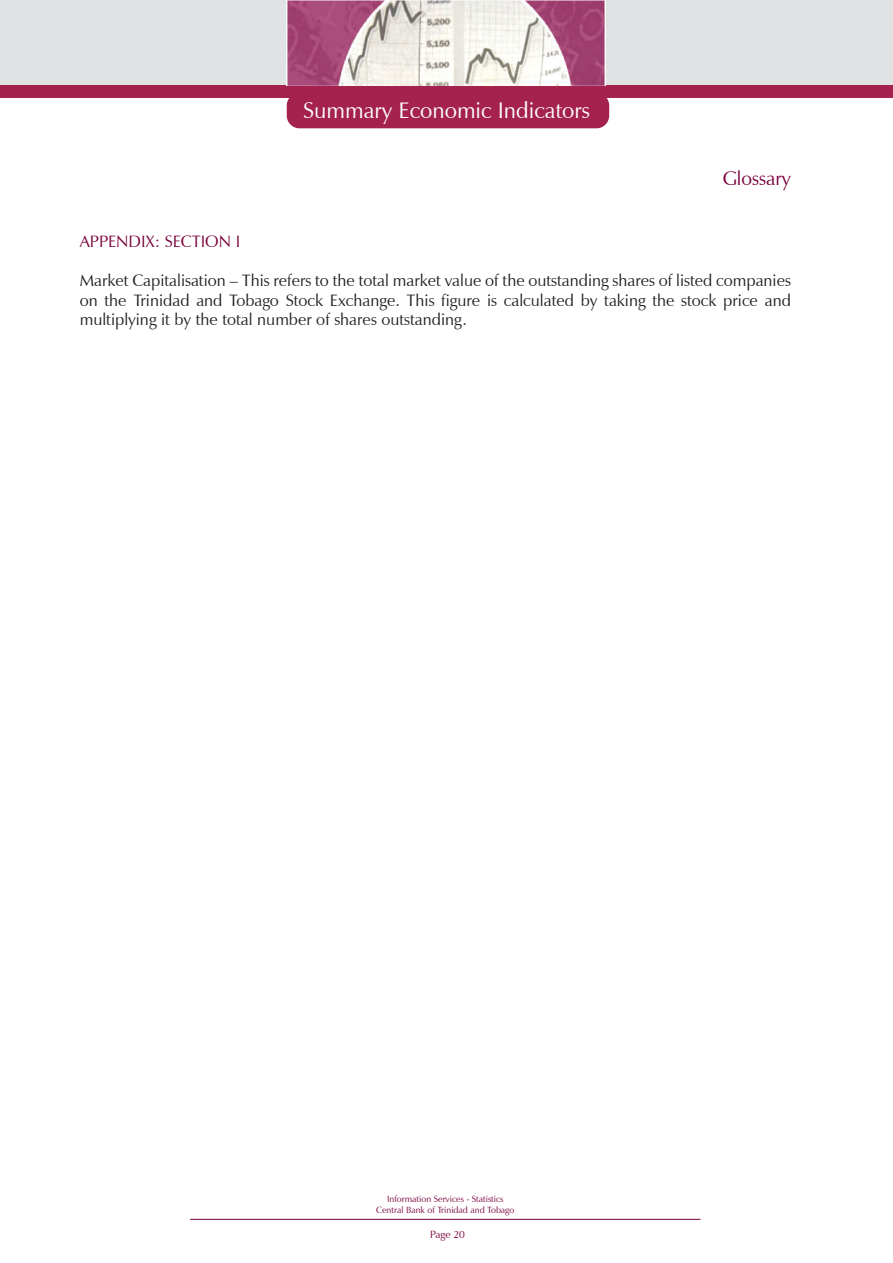
<style>
.page{position:relative;width:893px;height:1263px;background:#fff}
.page>*{position:absolute;margin:0;border:0;box-sizing:border-box;transform-origin:0 0}
.t1{font:22.5px "Zapf Humanist 601 BT";color:#fff}
.t2{font:19.5px "Zapf Humanist 601 BT";color:#7a003c}
.t3{font:16.5px/19.5px "Zapf Humanist 601 BT";color:#231f20;text-align:justify}
.t4{font:16.5px "Zapf Humanist 601 BT";color:#7a003c}
.t5{font:10.5px "Zapf Humanist 601 BT";color:#7a003c}
.t6{font:9px/10.8px "Zapf Humanist 601 BT";color:#7a003c;text-align:center}
</style>
<div class="page">
<div style="left:0;top:0;width:893px;height:87px;background:#e1e2e4"></div>
<div style="left:287px;top:93px;width:322px;height:35px;background:#a4224d;border-radius:13px"></div>
<div style="left:0;top:85px;width:893px;height:12px;background:#a4224d"></div>
<hr style="left:190px;top:1219px;width:510px;height:1px;background:#7a003c">
<img style="left:287px;top:0;width:318px;height:85px">
<h1 class="t1" style="left:303px;top:97px;width:288px">Summary Economic Indicators</h1>
<p class="t2" style="left:723px;top:166px;width:70px">Glossary</p>
<p class="t4" style="left:80px;top:231px;width:162px">APPENDIX: SECTION I</p>
<p class="t3" style="left:80px;top:271px;width:713px">Market Capitalisation – This refers to the total market value of the outstanding shares of listed companies on the Trinidad and Tobago Stock Exchange. This figure is calculated by taking the stock price and multiplying it by the total number of shares outstanding.</p>
<p class="t6" style="left:376px;top:1194px;width:140px">Information Services - Statistics<br>Central Bank of Trinidad and Tobago</p>
<p class="t5" style="left:430px;top:1228px;width:36px">Page 20</p>
</div>
